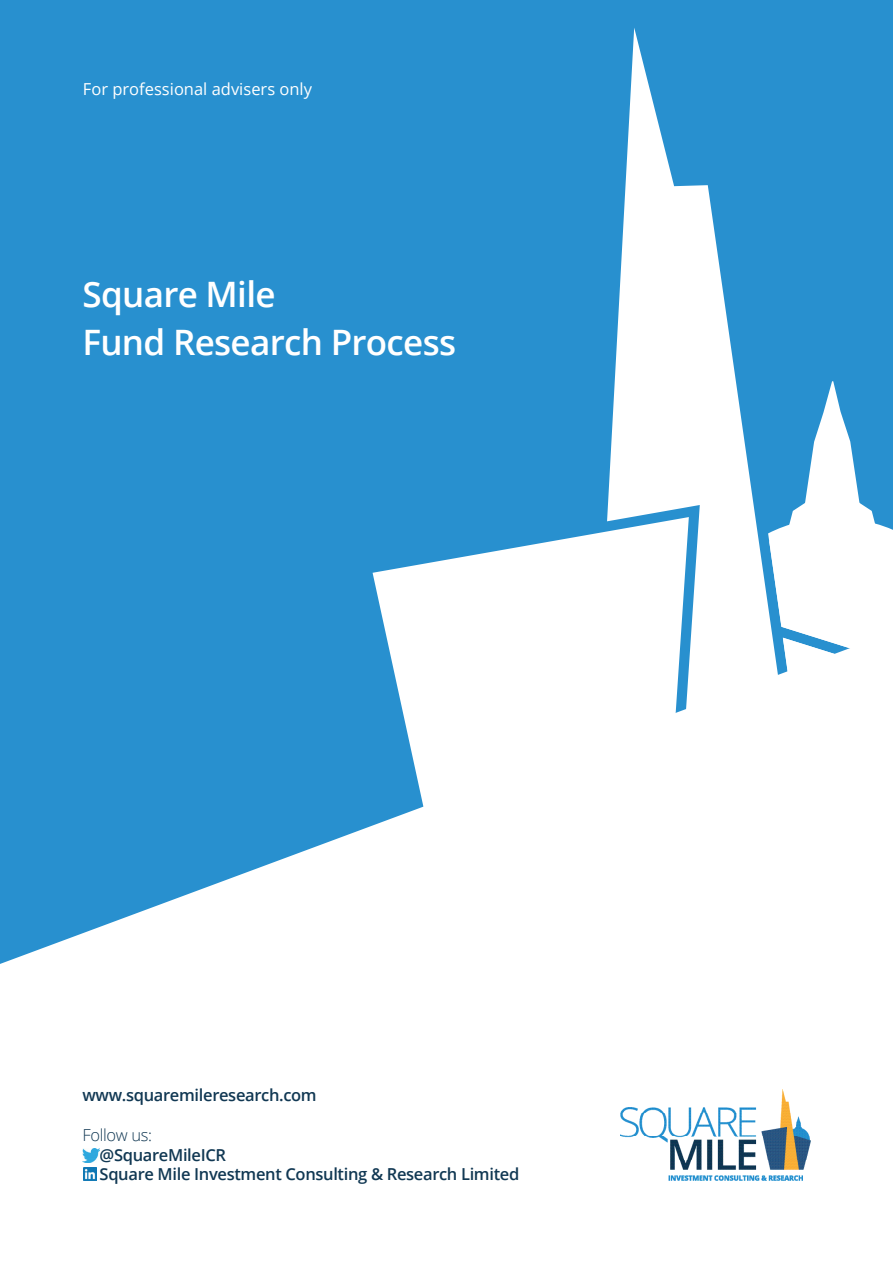
<style>
.page{position:relative;width:893px;height:1263px;background:#fff}
.page>*{position:absolute;margin:0;border:0;box-sizing:border-box;transform-origin:0 0}
.BODY_-_8_5___12{font:600 35.1px/47.7px "Open Sans";letter-spacing:-.02em;color:#fff}
.BODY_-_8_5___12-2{font:600 16.5px/19.8px "Open Sans";letter-spacing:-.02em;color:#113853}
.t1{font:16.5px "Open Sans";color:#fff}
.BODY_-_8_5___12-3{font:300 16.5px "Open Sans";letter-spacing:-.02em;color:#113853}
</style>
<div class="page">
<div style="left:0;top:0;width:893px;height:964px;background:#2890cf"></div>
<img style="left:82px;top:1148px;width:18px;height:14px">
<svg style="left:83px;top:1167px;width:13px;height:13px"></svg>
<svg style="left:373px;top:517px;width:234px;height:447px"></svg>
<svg style="left:607px;top:28px;width:221px;height:936px"></svg>
<svg style="left:706px;top:381px;width:187px;height:583px"></svg>
<img style="left:620px;top:1090px;width:190px;height:90px">
<p class="t1" style="left:83px;top:78px;width:231px">For professional advisers only</p>
<p class="BODY_-_8_5___12" style="left:82px;top:270px;width:375px">Square Mile<br>Fund Research Process</p>
<p class="BODY_-_8_5___12-2" style="left:82px;top:1085px;width:236px">www.squaremileresearch.com</p>
<p class="BODY_-_8_5___12-3" style="left:82px;top:1123px;width:71px">Follow us:</p>
<p class="BODY_-_8_5___12-2" style="left:100px;top:1144px;width:421px">@SquareMileICR<br>Square Mile Investment Consulting &amp; Research Limited</p>
</div>
